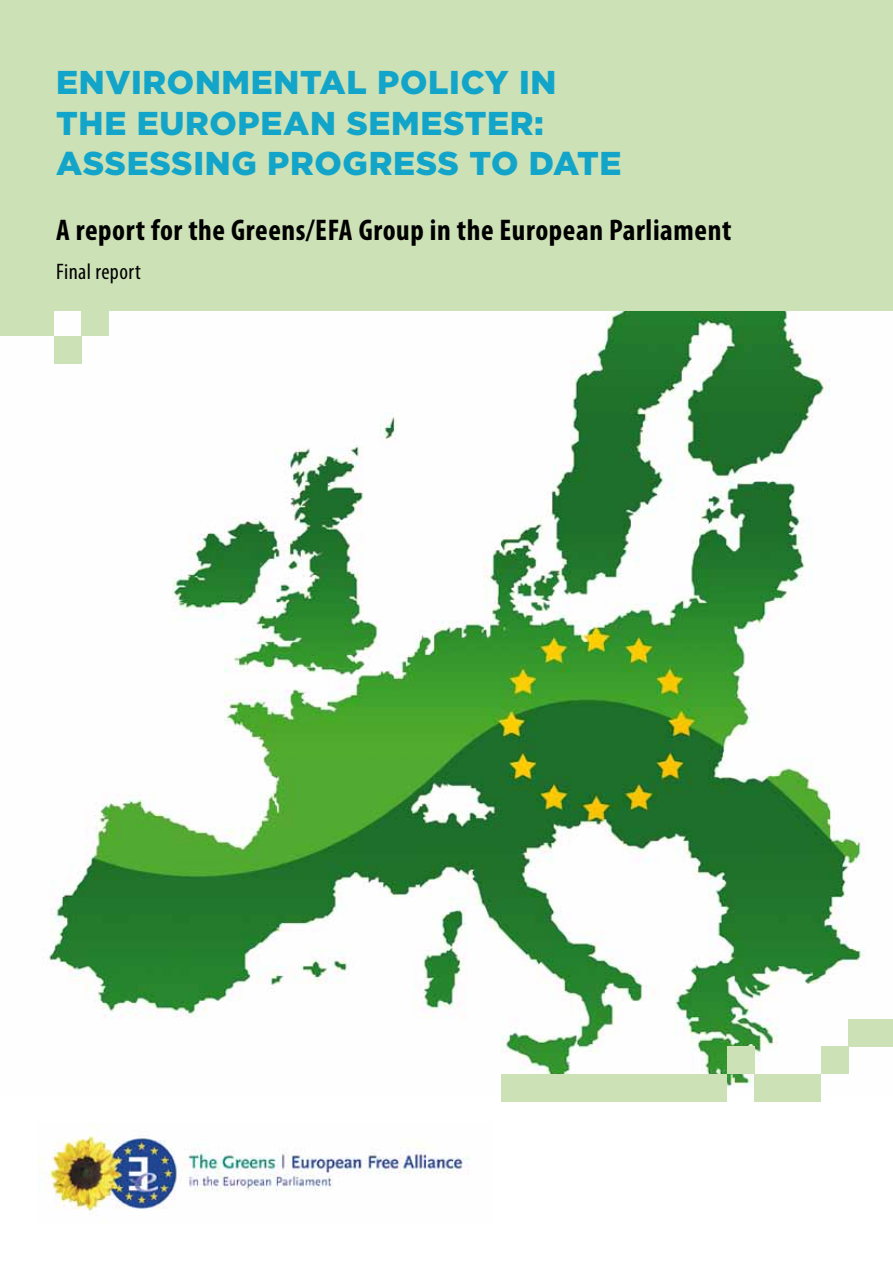
<style>
.page{position:relative;width:893px;height:1263px;background:#fff}
.page>*{position:absolute;margin:0;border:0;box-sizing:border-box;transform-origin:0 0}
.t1{font:900 33px/40.5px "Gotham";letter-spacing:.02em;color:#12a5c9}
.t2{font:700 condensed 30px "Myriad Pro";letter-spacing:.02em;color:#000}
.t3{font:condensed 22.5px "Myriad Pro";letter-spacing:.02em;color:#000}
</style>
<div class="page">
<img style="left:49px;top:310px;width:844px;height:786px">
<div style="left:0;top:0;width:893px;height:310px;background:#cce1b6"></div>
<div style="left:81px;top:309px;width:27px;height:27px;background:#cce1b6"></div>
<div style="left:54px;top:336px;width:27px;height:27px;background:#cce1b6"></div>
<div style="left:0;top:309px;width:54px;height:27px;background:#cce1b6"></div>
<div style="left:755px;top:1074px;width:66px;height:27px;background:#cce1b6"></div>
<div style="left:727px;top:1047px;width:28px;height:27px;background:#cce1b6"></div>
<div style="left:848px;top:1019px;width:45px;height:28px;background:#cce1b6"></div>
<div style="left:502px;top:1074px;width:225px;height:27px;background:#cce1b6"></div>
<div style="left:821px;top:1047px;width:27px;height:27px;background:#cce1b6"></div>
<img style="left:37px;top:1125px;width:432px;height:89px">
<p class="t1" style="left:56px;top:61px;width:567px">ENVIRONMENTAL POLICY IN<br>THE EUROPEAN SEMESTER:<br>ASSESSING PROGRESS TO DATE</p>
<p class="t2" style="left:56px;top:211px;width:677px">A report for the Greens/EFA Group in the European Parliament</p>
<p class="t3" style="left:56px;top:258px;width:86px">Final report</p>
</div>
